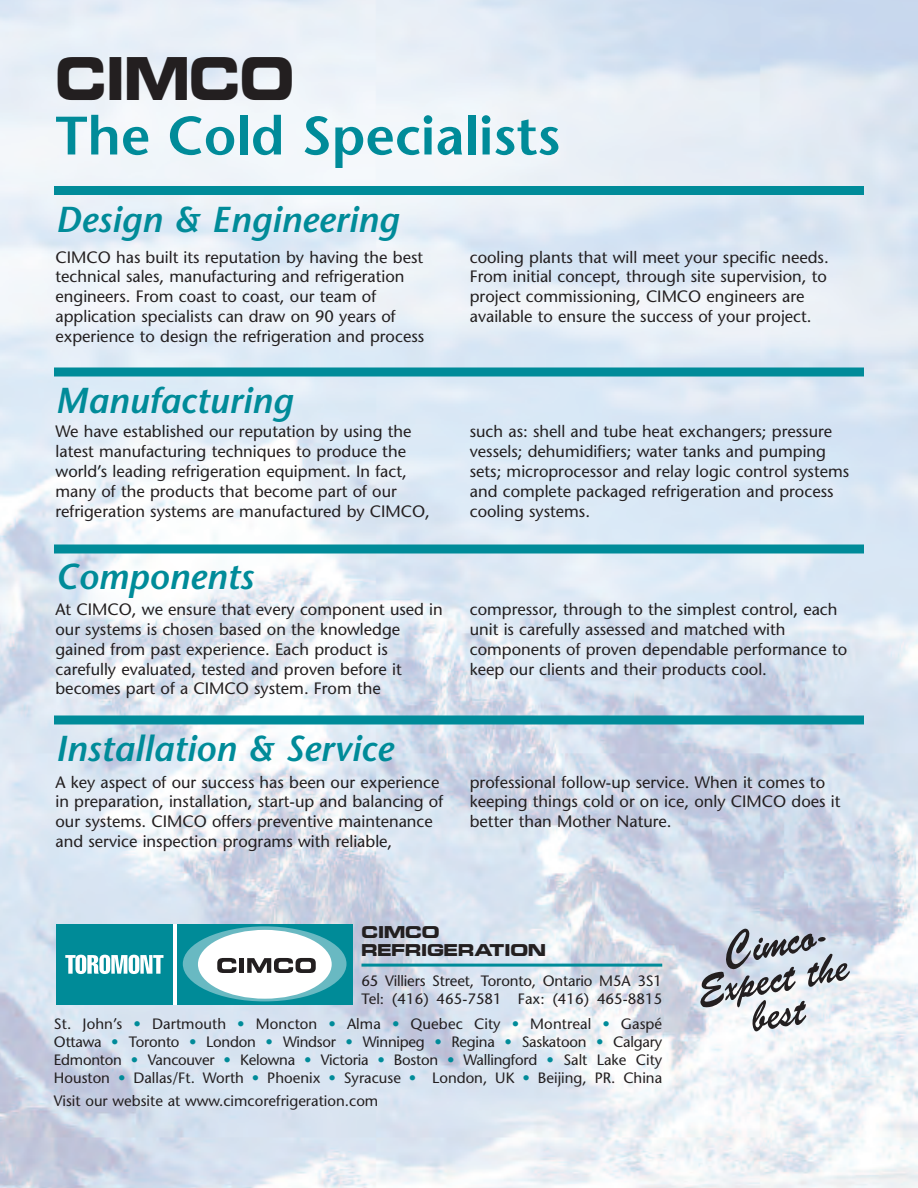
<style>
.page{position:relative;width:918px;height:1188px;background:#fff}
.page>*{position:absolute;margin:0;border:0;box-sizing:border-box;transform-origin:0 0}
.t1{font:600 54px "Stone Sans";color:#008b99}
.t2{font:700 54px "Microgram Ext";color:#231f20;scale:.85 1}
.t3{font:italic 600 36px "Stone Sans";color:#008b99}
.t4{font:16.5px/19.8px "Stone Sans";color:#231f20}
.t5{font:15px/18px "Stone Sans";color:#231f20}
.t6{font:700 15px/18px "Microgram Ext";color:#231f20}
.s1{color:#008b99}
</style>
<div class="page">
<img style="left:0;top:0;width:918px;height:1188px">
<svg style="left:701px;top:929px;width:149px;height:102px"></svg>
<div style="left:54px;top:186px;width:810px;height:9px;background:#008b99"></div>
<div style="left:54px;top:368px;width:810px;height:8px;background:#008b99"></div>
<div style="left:54px;top:544px;width:810px;height:10px;background:#008b99"></div>
<div style="left:54px;top:716px;width:810px;height:8px;background:#008b99"></div>
<hr style="left:361px;top:964px;width:301px;height:3px;background:#008b99">
<div style="left:177px;top:924px;width:175px;height:80px;background:#008b98"></div>
<div style="left:56px;top:924px;width:117px;height:80px;background:#008b98"></div>
<div style="left:183px;top:926px;width:164px;height:75px;background:#69b9c2;border-radius:50%"></div>
<div style="left:198px;top:930px;width:134px;height:69px;background:#fff;border-radius:50%"></div>
<svg style="left:217px;top:958px;width:19px;height:15px"></svg>
<div style="left:239px;top:958px;width:5px;height:15px;background:#231f20"></div>
<svg style="left:247px;top:958px;width:69px;height:15px"></svg>
<svg style="left:65px;top:955px;width:98px;height:19px"></svg>
<hr style="left:173px;top:924px;width:4px;height:80px;background:#fff">
<h1 class="t2" style="left:56px;top:50px;width:283px">CIMCO</h1>
<h1 class="t1" style="left:56px;top:115px;width:506px">The Cold Specialists</h1>
<h2 class="t3" style="left:56px;top:206px;width:345px">Design &amp; Engineering</h2>
<p class="t4" style="left:56px;top:249px;width:370px">CIMCO has built its reputation by having the best technical sales, manufacturing and refrigeration engineers. From coast to coast, our team of application specialists can draw on 90 years of experience to design the refrigeration and process</p>
<p class="t4" style="left:470px;top:249px;width:360px">cooling plants that will meet your specific needs.<br>From initial concept, through site supervision, to project commissioning, CIMCO engineers are available to ensure the success of your project.</p>
<h2 class="t3" style="left:56px;top:386px;width:239px">Manufacturing</h2>
<p class="t4" style="left:55px;top:423px;width:376px">We have established our reputation by using the latest manufacturing techniques to produce the world’s leading refrigeration equipment. In fact, many of the products that become part of our refrigeration systems are manufactured by CIMCO,</p>
<p class="t4" style="left:470px;top:423px;width:381px">such as: shell and tube heat exchangers; pressure vessels; dehumidifiers; water tanks and pumping sets; microprocessor and relay logic control systems and complete packaged refrigeration and process cooling systems.</p>
<h2 class="t3" style="left:56px;top:562px;width:200px">Components</h2>
<p class="t4" style="left:55px;top:601px;width:389px">At CIMCO, we ensure that every component used in our systems is chosen based on the knowledge gained from past experience. Each product is carefully evaluated, tested and proven before it becomes part of a CIMCO system. From the</p>
<p class="t4" style="left:470px;top:601px;width:379px">compressor, through to the simplest control, each unit is carefully assessed and matched with components of proven dependable performance to keep our clients and their products cool.</p>
<h2 class="t3" style="left:56px;top:735px;width:339px">Installation &amp; Service</h2>
<p class="t4" style="left:55px;top:774px;width:389px">A key aspect of our success has been our experience in preparation, installation, start-up and balancing of our systems. CIMCO offers preventive maintenance and service inspection programs with reliable,</p>
<p class="t4" style="left:470px;top:774px;width:372px">professional follow-up service. When it comes to keeping things cold or on ice, only CIMCO does it better than Mother Nature.</p>
<p class="t6" style="left:361px;top:924px;width:186px">CIMCO<br>REFRIGERATION</p>
<p class="t5" style="left:361px;top:973px;width:302px">65 Villiers Street, Toronto, Ontario M5A 3S1<br>Tel: (416) 465-7581 Fax: (416) 465-8815</p>
<p class="t5" style="left:54px;top:1016px;width:610px;text-align:justify">St. John’s <span class="s1">•</span> Dartmouth <span class="s1">•</span> Moncton <span class="s1">•</span> Alma <span class="s1">•</span> Quebec City <span class="s1">•</span> Montreal <span class="s1">•</span> Gaspé Ottawa <span class="s1">•</span> Toronto <span class="s1">•</span> London <span class="s1">•</span> Windsor <span class="s1">•</span> Winnipeg <span class="s1">•</span> Regina <span class="s1">•</span> Saskatoon <span class="s1">•</span> Calgary Edmonton <span class="s1">•</span> Vancouver <span class="s1">•</span> Kelowna <span class="s1">•</span> Victoria <span class="s1">•</span> Boston <span class="s1">•</span> Wallingford <span class="s1">•</span> Salt Lake City Houston <span class="s1">•</span> Dallas/Ft. Worth <span class="s1">•</span> Phoenix <span class="s1">•</span> Syracuse <span class="s1">•</span> London, UK <span class="s1">•</span> Beijing, PR. China</p>
<p class="t5" style="left:54px;top:1093px;width:326px">Visit our website at www.cimcorefrigeration.com</p>
</div>
